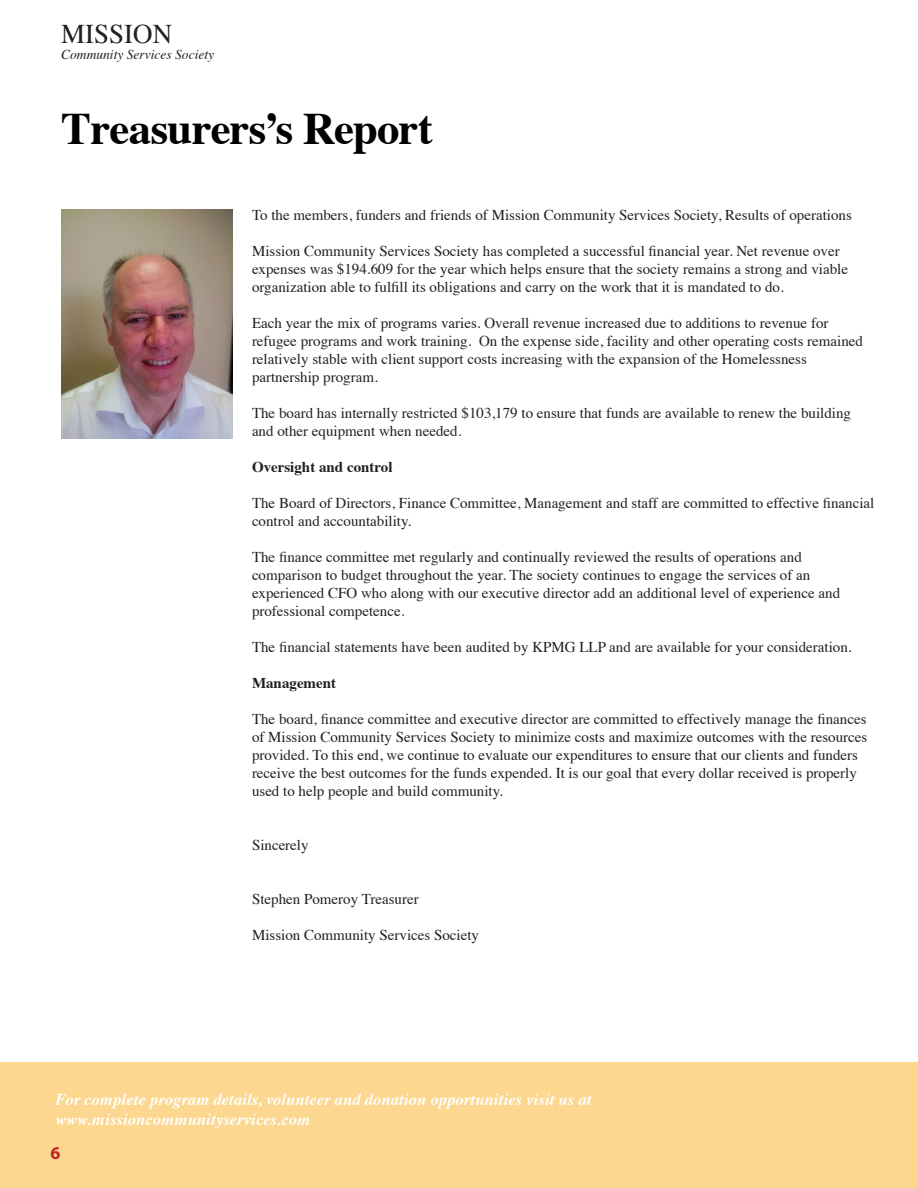
<style>
.page{position:relative;width:918px;height:1188px;background:#fff}
.page>*{position:absolute;margin:0;border:0;box-sizing:border-box;transform-origin:0 0}
.t1{font:700 45px "Times";letter-spacing:-.02em;color:#000}
.t2{font:27px "Times";color:#231f20}
.t3{font:700 18px "Myriad Pro";color:#c31f24}
.t4{font:italic 700 16.5px/19.8px "Times";letter-spacing:.005em;color:#fff}
.t5{font:15px/18px "Times";color:#231f20}
.t6{font:700 15px "Times";color:#231f20}
.t7{font:italic 13.5px "Times";color:#231f20}
</style>
<div class="page">
<div style="left:0;top:1062px;width:918px;height:126px;background:#fcd790"></div>
<img style="left:61px;top:209px;width:172px;height:230px">
<h2 class="t2" style="left:61px;top:8px;width:112px">MISSION</h2>
<p class="t7" style="left:61px;top:43px;width:154px">Community Services Society</p>
<h1 class="t1" style="left:61px;top:86px;width:373px">Treasurers’s Report</h1>
<p class="t5" style="left:252px;top:204px;width:601px">To the members, funders and friends of Mission Community Services Society, Results of operations</p>
<p class="t5" style="left:252px;top:240px;width:598px">Mission Community Services Society has completed a successful financial year. Net revenue over expenses was $194.609 for the year which helps ensure that the society remains a strong and viable organization able to fulfill its obligations and carry on the work that it is mandated to do.</p>
<p class="t5" style="left:252px;top:312px;width:613px">Each year the mix of programs varies. Overall revenue increased due to additions to revenue for refugee programs and work training. On the expense side, facility and other operating costs remained relatively stable with client support costs increasing with the expansion of the Homelessness partnership program.</p>
<p class="t5" style="left:252px;top:402px;width:601px">The board has internally restricted $103,179 to ensure that funds are available to renew the building and other equipment when needed.</p>
<p class="t6" style="left:252px;top:452px;width:142px">Oversight and control</p>
<p class="t5" style="left:252px;top:492px;width:624px">The Board of Directors, Finance Committee, Management and staff are committed to effective financial control and accountability.</p>
<p class="t5" style="left:252px;top:546px;width:590px">The finance committee met regularly and continually reviewed the results of operations and comparison to budget throughout the year. The society continues to engage the services of an experienced CFO who along with our executive director add an additional level of experience and professional competence.</p>
<p class="t5" style="left:252px;top:636px;width:601px">The financial statements have been audited by KPMG LLP and are available for your consideration.</p>
<p class="t6" style="left:252px;top:668px;width:86px">Management</p>
<p class="t5" style="left:252px;top:708px;width:617px">The board, finance committee and executive director are committed to effectively manage the finances of Mission Community Services Society to minimize costs and maximize outcomes with the resources provided. To this end, we continue to evaluate our expenditures to ensure that our clients and funders receive the best outcomes for the funds expended. It is our goal that every dollar received is properly used to help people and build community.</p>
<p class="t5" style="left:252px;top:834px;width:58px">Sincerely</p>
<p class="t5" style="left:252px;top:888px;width:168px">Stephen Pomeroy Treasurer</p>
<p class="t5" style="left:252px;top:924px;width:229px">Mission Community Services Society</p>
<p class="t4" style="left:55px;top:1088px;width:538px">For complete program details, volunteer and donation opportunities visit us at www.missioncommunityservices.com</p>
<p class="t3" style="left:50px;top:1141px;width:11px">6</p>
</div>
